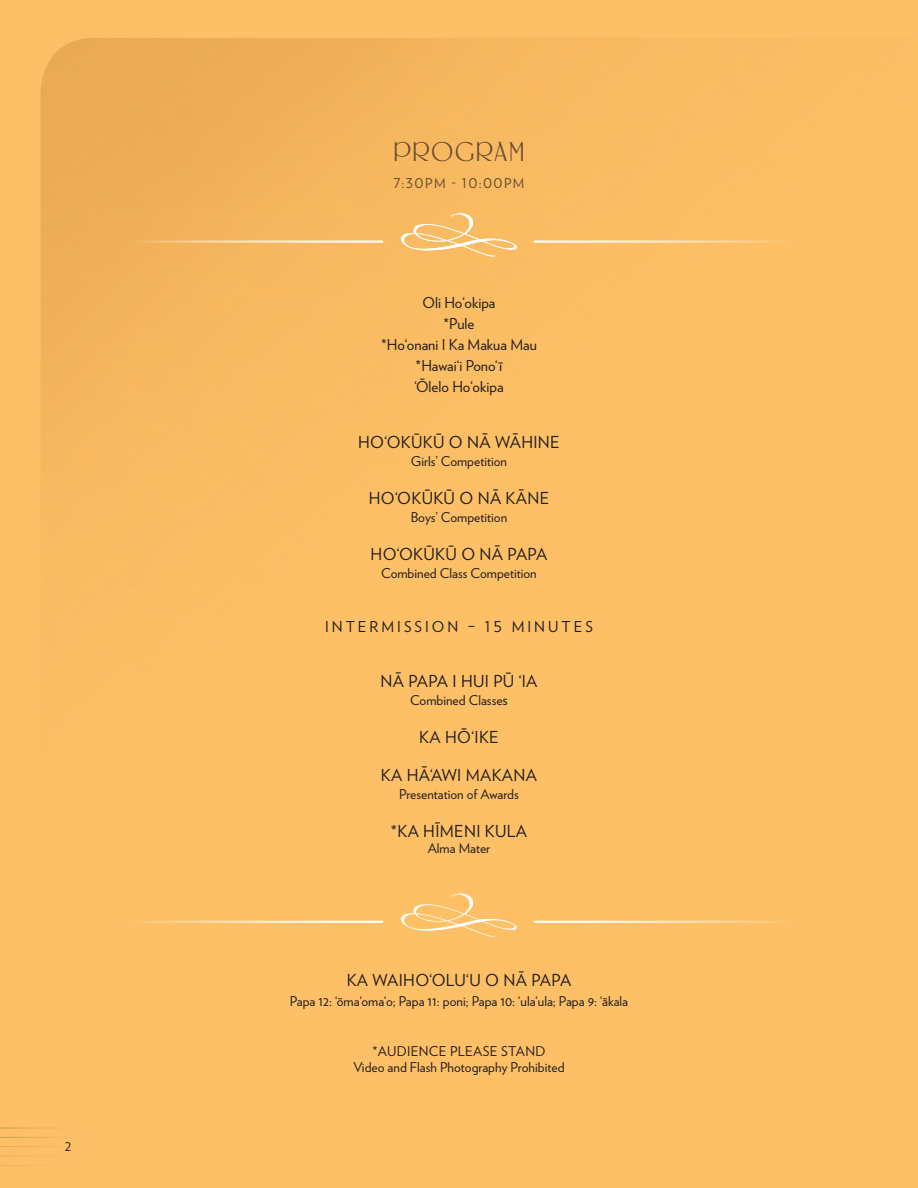
<style>
.page{position:relative;width:918px;height:1188px;background:#fdc067}
.page>*{position:absolute;margin:0;border:0;box-sizing:border-box;transform-origin:0 0}
.t1{font:27px "Suffragette";letter-spacing:.05em;color:#664c33}
.t2{font:16.5px "Verlag";letter-spacing:.02em;color:#231f20}
.t3{font:15px "Verlag";color:#231f20}
.t4{font:15px "Verlag";letter-spacing:.2em;color:#231f20}
.t5{font:13.5px "Verlag";color:#231f20}
.t6{font:13.5px "Verlag";letter-spacing:.02em;color:#231f20}
.t7{font:13.5px "Verlag";letter-spacing:.1em;color:#664c33}
.t8{font:12px "Verlag";color:#231f20}
.s1{font-size:15px}
</style>
<div class="page">
<img style="left:40px;top:38px;width:710px;height:1090px">
<hr style="left:0;top:1137px;width:109px;height:1px;background:#a48c44">
<hr style="left:0;top:1128px;width:109px;height:1px;background:#a48c44">
<hr style="left:0;top:1146px;width:109px;height:1px;background:#a48c44">
<hr style="left:0;top:1155px;width:109px;height:1px;background:#a48c44">
<hr style="left:0;top:1164px;width:109px;height:1px;background:#a48c44">
<svg style="left:401px;top:213px;width:116px;height:44px"></svg>
<hr style="left:534px;top:240px;width:257px;height:3px;background:#fff">
<hr style="left:126px;top:240px;width:257px;height:3px;background:#fff">
<svg style="left:401px;top:894px;width:116px;height:43px"></svg>
<hr style="left:534px;top:921px;width:257px;height:2px;background:#fff">
<hr style="left:126px;top:921px;width:257px;height:2px;background:#fff">
<p class="t8" style="left:65px;top:1138px;width:8px">2</p>
<p class="t1" style="left:393px;top:138px;width:133px">PROGRAM</p>
<p class="t7" style="left:394px;top:173px;width:132px">7:30 PM - 10:00 PM</p>
<p class="t3" style="left:422px;top:292px;width:75px">Oli Ho‘okipa</p>
<p class="t3" style="left:444px;top:313px;width:32px">*Pule</p>
<p class="t3" style="left:381px;top:334px;width:157px">*Ho‘onani I Ka Makua Mau</p>
<p class="t3" style="left:416px;top:355px;width:88px">*Hawai‘i Pono‘ī</p>
<p class="t3" style="left:414px;top:376px;width:91px">‘Ōlelo Ho‘okipa</p>
<p class="t2" style="left:358px;top:430px;width:203px">HO‘OKŪKŪ O NĀ WĀHINE</p>
<p class="t5" style="left:411px;top:451px;width:98px">Girls’ Competition</p>
<p class="t2" style="left:369px;top:486px;width:182px">HO‘OKŪKŪ O NĀ KĀNE</p>
<p class="t5" style="left:411px;top:507px;width:98px">Boys’ Competition</p>
<p class="t2" style="left:371px;top:541px;width:178px">HO‘OKŪKŪ O NĀ PAPA</p>
<p class="t5" style="left:381px;top:563px;width:157px">Combined Class Competition</p>
<p class="t4" style="left:325px;top:615px;width:269px">INTERMISSION – 15 MINUTES</p>
<p class="t2" style="left:380px;top:669px;width:159px">NĀ PAPA I HUI PŪ ‘IA</p>
<p class="t5" style="left:410px;top:690px;width:99px">Combined Classe<span class="s1">s</span></p>
<p class="t2" style="left:419px;top:725px;width:81px">KA HŌ‘IKE</p>
<p class="t2" style="left:381px;top:763px;width:158px">KA HĀ‘AWI MAKANA</p>
<p class="t5" style="left:399px;top:784px;width:121px">Presentation of Awards</p>
<p class="t2" style="left:391px;top:819px;width:138px">*KA HĪMENI KULA</p>
<p class="t5" style="left:428px;top:838px;width:64px">Alma Mater</p>
<p class="t2" style="left:347px;top:968px;width:226px">KA WAIHO‘OLU‘U O NĀ PAPA</p>
<p class="t5" style="left:290px;top:991px;width:340px">Papa 12: ‘ōma‘oma‘o; Papa 11: poni; Papa 10: ‘ula‘ula; Papa 9: ‘ākala</p>
<p class="t6" style="left:373px;top:1041px;width:175px">*AUDIENCE PLEASE STAND</p>
<p class="t5" style="left:353px;top:1057px;width:213px">Video and Flash Photography Prohibited</p>
</div>
